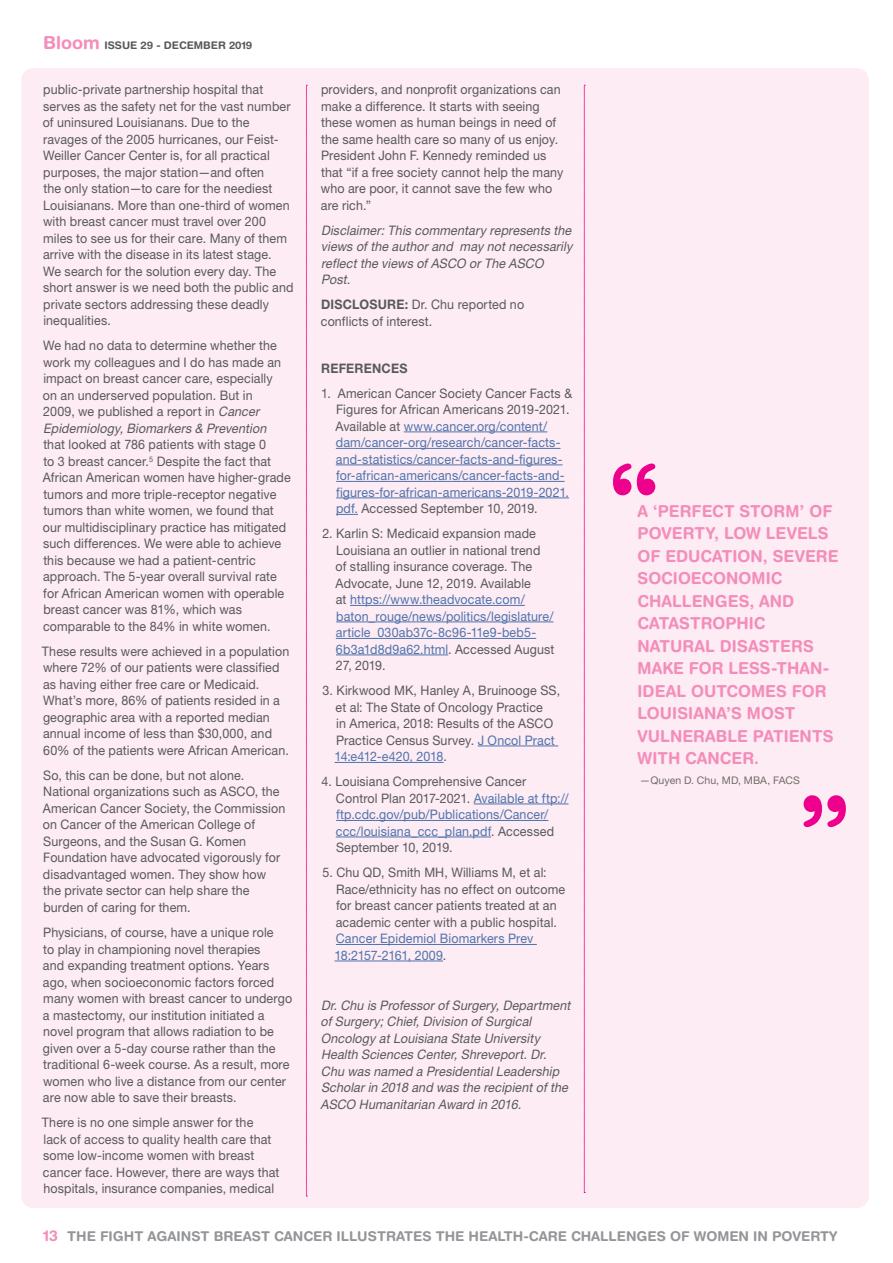
<style>
.page{position:relative;width:893px;height:1263px;background:#fff}
.page>*{position:absolute;margin:0;border:0;box-sizing:border-box;transform-origin:0 0}
.t1{font:700 105px "Helvetica Rounded LT Std";color:#ec008c}
.t2{font:700 16.5px/22.5px "Helvetica Rounded LT Std";letter-spacing:.005em;color:#f38dba;scale:.96 1}
.t3{font:700 13.5px "Helvetica Rounded LT Std";color:#939598}
.t4{font:13.2px/16.5px "Helvetica Neue LT Std";letter-spacing:.01em;color:#58595b;scale:.95 1}
.t5{font:13.2px/16.5px "Helvetica Neue LT Std";letter-spacing:.01em;color:#4f73ad;scale:.95 1}
.t6{font:italic 13.2px/16.5px "Helvetica Neue LT Std";color:#58595b;scale:.95 1}
.t7{font:700 13.2px "Helvetica Neue LT Std";letter-spacing:.015em;color:#58595b;scale:.95 1}
.t8{font:700 10.5px "Helvetica Rounded LT Std";color:#58595b}
.t9{font:10.5px "Helvetica Neue";letter-spacing:.005em;color:#736b69}
.s1{font-size:18px;color:#f38dba}
.s2{font-style:italic}
.s3{font-weight:700}
.s4{color:#58595b}
.s5{color:#4f73ad}
.s6{font-size:15px;color:#f38dba}
</style>
<div class="page">
<div style="left:21px;top:68px;width:848px;height:1140px;background:#fdecf3;border-radius:13px"></div>
<svg style="left:306px;top:85px;width:1px;height:1112px"></svg>
<svg style="left:584px;top:85px;width:1px;height:1108px"></svg>
<hr style="left:404px;top:432px;width:143px;height:1px;background:#4f73ad">
<hr style="left:336px;top:448px;width:224px;height:1px;background:#4f73ad">
<hr style="left:336px;top:465px;width:226px;height:1px;background:#4f73ad">
<hr style="left:336px;top:481px;width:228px;height:1px;background:#4f73ad">
<hr style="left:336px;top:498px;width:233px;height:1px;background:#4f73ad">
<svg style="left:336px;top:514px;width:22px;height:1px"></svg>
<hr style="left:350px;top:605px;width:175px;height:1px;background:#4f73ad">
<hr style="left:336px;top:622px;width:217px;height:1px;background:#4f73ad">
<hr style="left:336px;top:638px;width:200px;height:1px;background:#4f73ad">
<hr style="left:336px;top:655px;width:112px;height:1px;background:#4f73ad">
<hr style="left:478px;top:746px;width:80px;height:1px;background:#4f73ad">
<hr style="left:335px;top:762px;width:109px;height:1px;background:#4f73ad">
<hr style="left:474px;top:804px;width:95px;height:1px;background:#4f73ad">
<hr style="left:336px;top:820px;width:212px;height:1px;background:#4f73ad">
<hr style="left:336px;top:837px;width:155px;height:1px;background:#4f73ad">
<hr style="left:336px;top:944px;width:201px;height:1px;background:#4f73ad">
<hr style="left:335px;top:961px;width:108px;height:1px;background:#4f73ad">
<p class="t8" style="left:43px;top:39px;width:211px"><span class="s1">Bloom</span> ISSUE 29 - DECEMBER 2019</p>
<p class="t4" style="left:43px;top:81px;width:265px">public-private partnership hospital that serves as the safety net for the vast number of uninsured Louisianans. Due to the ravages of the 2005 hurricanes, our Feist-Weiller Cancer Center is, for all practical purposes, the major station—and often<br>the only station—to care for the neediest Louisianans. More than one-third of women with breast cancer must travel over 200 miles to see us for their care. Many of them arrive with the disease in its latest stage.<br>We search for the solution every day. The short answer is we need both the public and private sectors addressing these deadly inequalities.</p>
<p class="t4" style="left:43px;top:337px;width:252px">We had no data to determine whether the work my colleagues and I do has made an impact on breast cancer care, especially on an underserved population. But in 2009, we published a report in <span class="s2">Cancer Epidemiology,Biomarkers &amp; Prevention</span></p>
<p class="t4" style="left:43px;top:436px;width:263px">that looked at 786 patients with stage 0<br>to 3 breast cancer.<sup>5</sup> Despite the fact that African American women have higher-grade tumors and more triple-receptor negative tumors than white women, we found that our multidisciplinary practice has mitigated such differences. We were able to achieve this because we had a patient-centric approach. The 5-year overall survival rate for African American women with operable breast cancer was 81%, which was comparable to the 84% in white women.</p>
<p class="t4" style="left:42px;top:643px;width:262px">These results were achieved in a population where 72% of our patients were classified as having either free care or Medicaid.<br>What’s more, 86% of patients resided in a geographic area with a reported median annual income of less than $30,000, and 60% of the patients were African American.</p>
<p class="t4" style="left:43px;top:767px;width:257px">So, this can be done, but not alone.<br>National organizations such as ASCO, the American Cancer Society, the Commission on Cancer of the American College of Surgeons, and the Susan G. Komen Foundation have advocated vigorously for disadvantaged women. They show how the private sector can help share the burden of caring for them.</p>
<p class="t4" style="left:43px;top:924px;width:264px">Physicians, of course, have a unique role<br>to play in championing novel therapies<br>and expanding treatment options. Years ago, when socioeconomic factors forced many women with breast cancer to undergo a mastectomy, our institution initiated a novel program that allows radiation to be given over a 5-day course rather than the traditional 6-week course. As a result, more women who live a distance from our center are now able to save their breasts.</p>
<p class="t4" style="left:42px;top:1114px;width:252px">There is no one simple answer for the lack of access to quality health care that some low-income women with breast cancer face. However, there are ways that hospitals, insurance companies, medical</p>
<p class="t4" style="left:321px;top:81px;width:257px">providers, and nonprofit organizations can make a difference. It starts with seeing these women as human beings in need of the same health care so many of us enjoy.<br>President John F. Kennedy reminded us that “if a free society cannot help the many who are poor, it cannot save the few who are rich.”</p>
<p class="t6" style="left:321px;top:222px;width:268px">Disclaimer:This commentary represents the views ofthe authorand may notnecessarily reflectthe views ofASCO orThe ASCO<br>Post.</p>
<p class="t4" style="left:321px;top:296px;width:216px"><span class="s3">DISCLOSURE:</span> Dr. Chu reported no conflicts of interest.</p>
<p class="t7" style="left:321px;top:360px;width:92px">REFERENCES</p>
<p class="t5" style="left:336px;top:384px;width:251px;text-indent:-14px"><span class="s4">1. American Cancer Society Cancer Facts &amp; Figures for African Americans 2019-2021.<br>Available at</span> www.cancer.org/content/ dam/cancer-org/research/cancer-facts&shy;and-statistics/cancer-facts-and-figures&shy;for-african-americans/cancer-facts-and&shy;figures-for-african-americans-2019-2021. pdf. <span class="s4">Accessed September 10, 2019.</span></p>
<p class="t4" style="left:336px;top:525px;width:232px;text-indent:-13px">2. Karlin S: Medicaid expansion made Louisiana an outlier in national trend<br>of stalling insurance coverage. The Advocate, June 12, 2019. Available<br>at <span class="s5">https://www.theadvocate.com/ baton_rouge/news/politics/legislature/ article_030ab37c-8c96-11e9-beb5- 6b3a1d8d9a62.html</span>. Accessed August 27, 2019.</p>
<p class="t4" style="left:335px;top:682px;width:239px;text-indent:-12px">3. Kirkwood MK, Hanley A, Bruinooge SS, et al: The State of Oncology Practice<br>in America, 2018: Results of the ASCO Practice Census Survey. <span class="s5">J Oncol Pract 14:e412-e420, 2018</span>.</p>
<p class="t5" style="left:336px;top:773px;width:246px;text-indent:-14px"><span class="s4">4. Louisiana Comprehensive Cancer Control Plan 2017-2021.</span> Available at ftp:// ftp.cdc.gov/pub/Publications/Cancer/ ccc/louisiana_ccc_plan.pdf<span class="s4">. Accessed September 10, 2019.</span></p>
<p class="t4" style="left:336px;top:864px;width:243px;text-indent:-13px">5. Chu QD, Smith MH, Williams M, et al:<br>Race/ethnicity has no effect on outcome for breast cancer patients treated at an academic center with a public hospital.</p>
<p class="t5" style="left:335px;top:930px;width:211px">Cancer Epidemiol Biomarkers Prev<br>18:2157-2161, 2009<span class="s4">.</span></p>
<p class="t6" style="left:321px;top:996px;width:267px">Dr.Chu is ProfessorofSurgery,Department ofSurgery;Chief,Division ofSurgical Oncology atLouisiana State University Health Sciences Center,Shreveport.Dr.<br>Chu was named a PresidentialLeadership Scholarin 2018 and was the recipientofthe ASCO Humanitarian Award in 2016.</p>
<h1 class="t1" style="left:606px;top:439px;width:58px">“</h1>
<p class="t2" style="left:637px;top:499px;width:211px">A ‘PERFECT STORM’ OF<br>POVERTY, LOW LEVELS<br>OF EDUCATION, SEVERE<br>SOCIOECONOMIC<br>CHALLENGES, AND<br>CATASTROPHIC<br>NATURAL DISASTERS<br>MAKE FOR LESS-THAN-<br>IDEAL OUTCOMES FOR<br>LOUISIANA’S MOST<br>VULNERABLE PATIENTS<br>WITH CANCER.</p>
<p class="t9" style="left:640px;top:774px;width:161px">—Quyen D. Chu, MD, MBA, FACS</p>
<h1 class="t1" style="left:853px;top:851px;width:58px;rotate:-180deg">“</h1>
<p class="t3" style="left:43px;top:1228px;width:796px"><span class="s6">13</span> THE FIGHT AGAINST BREAST CANCER ILLUSTRATES THE HEALTH-CARE CHALLENGES OF WOMEN IN POVERTY</p>
</div>
